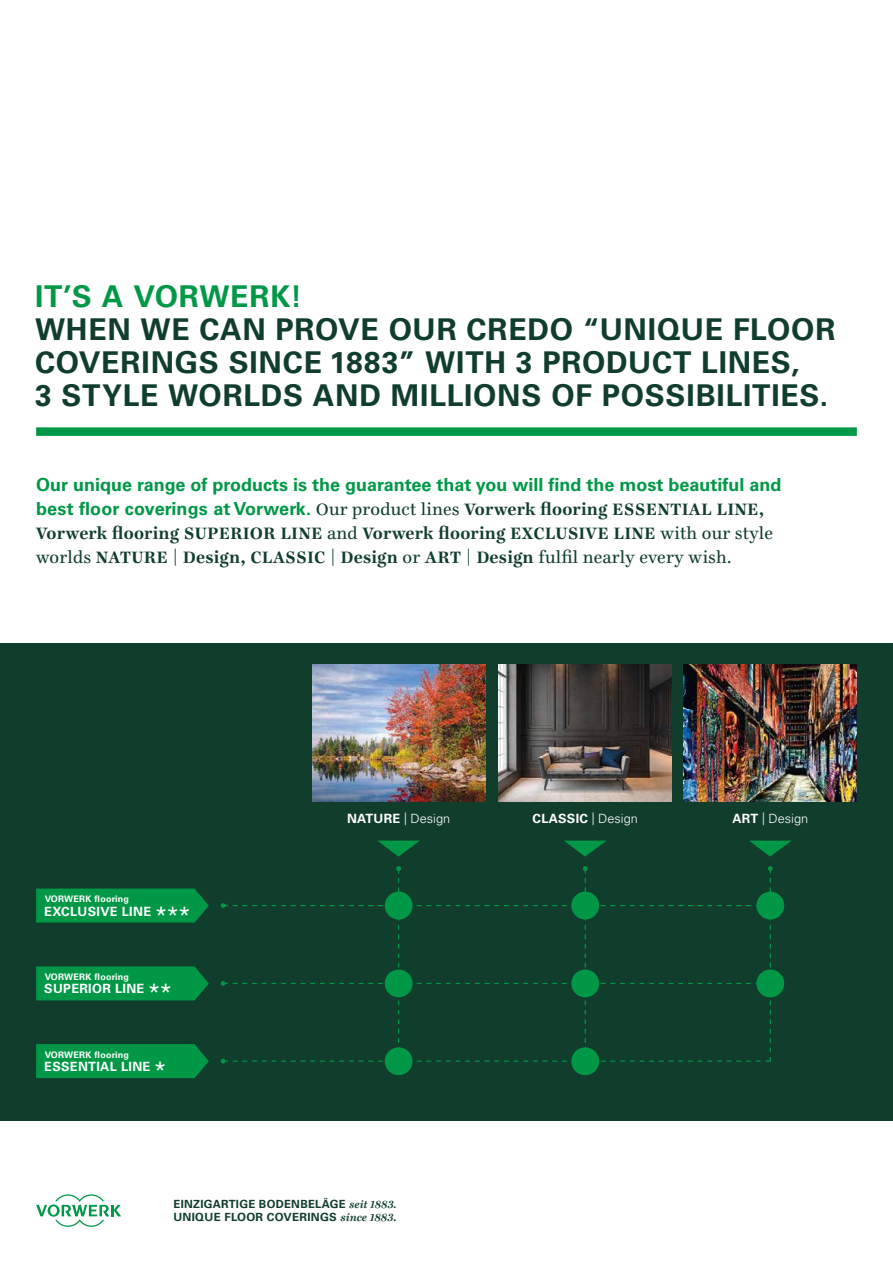
<style>
.page{position:relative;width:893px;height:1263px;background:#fff}
.page>*{position:absolute;margin:0;border:0;box-sizing:border-box;transform-origin:0 0}
.t1{font:700 30px/33px "Univers LT Pro 65";letter-spacing:.025em;color:#103d2c}
.t2{font:700 30px "Univers LT Pro 65";letter-spacing:.025em;color:#009847}
.t3{font:700 18px/24px "Ingeborg";letter-spacing:.005em;color:#103d2c}
.t4{font:700 18px "Univers LT Pro 65";color:#009847}
.t5{font:700 12.75px "Univers LT Pro 65";letter-spacing:.025em;color:#fff}
.t6{font:300 12.75px "Univers LT Pro 45";color:#fff}
.t7{font:700 11.25px/13.5px "Univers LT Pro 65";letter-spacing:.025em;color:#103d2c}
.t8{font:700 9px "Univers LT Pro 65";letter-spacing:.025em;color:#fff}
.s1{font-family:"Univers LT Pro 65";color:#009847}
.s2{font-weight:400}
.s3{font-family:"Univers LT Pro 65";font-weight:700}
.s4{font-family:"Univers LT Pro 45";font-weight:300}
.s5{font-family:"Ingeborg";font-style:italic}
</style>
<div class="page">
<div style="left:0;top:643px;width:893px;height:477px;background:#103d2c"></div>
<img style="left:312px;top:664px;width:173px;height:137px">
<img style="left:684px;top:664px;width:173px;height:137px">
<img style="left:499px;top:664px;width:173px;height:137px">
<svg style="left:36px;top:1194px;width:85px;height:33px"></svg>
<div style="left:385px;top:1047px;width:28px;height:28px;background:#009847;border-radius:50%"></div>
<svg style="left:377px;top:840px;width:43px;height:17px"></svg>
<div style="left:571px;top:1047px;width:28px;height:28px;background:#009847;border-radius:50%"></div>
<svg style="left:564px;top:840px;width:43px;height:17px"></svg>
<svg style="left:221px;top:866px;width:552px;height:197px"></svg>
<div style="left:756px;top:892px;width:28px;height:27px;background:#009847;border-radius:50%"></div>
<div style="left:756px;top:969px;width:28px;height:28px;background:#009847;border-radius:50%"></div>
<svg style="left:749px;top:840px;width:43px;height:17px"></svg>
<div style="left:36px;top:427px;width:821px;height:9px;background:#009847"></div>
<svg style="left:36px;top:888px;width:173px;height:34px"></svg>
<svg style="left:36px;top:966px;width:173px;height:34px"></svg>
<svg style="left:36px;top:1044px;width:173px;height:34px"></svg>
<h1 class="t2" style="left:35px;top:279px;width:268px">IT’S A VORWERK!</h1>
<h1 class="t1" style="left:35px;top:313px;width:802px">WHEN WE CAN PROVE OUR CREDO “UNIQUE FLOOR<br>COVERINGS SINCE 1883” WITH 3 PRODUCT LINES,<br>3 STYLE WORLDS AND MILLIONS OF POSSIBILITIES.</h1>
<p class="t4" style="left:36px;top:474px;width:747px">Our unique range of products is the guarantee that you will find the most beautiful and</p>
<p class="t3" style="left:36px;top:498px;width:738px"><span class="s1">best floor coverings at Vorwerk.</span> <span class="s2">Our product lines</span> Vorwerk flooring ESSENTIAL LINE,<br>Vorwerk flooring SUPERIOR LINE <span class="s2">and</span> Vorwerk flooring EXCLUSIVE LINE <span class="s2">with our style worlds</span> NATURE | Design, CLASSIC | Design <span class="s2">or</span> ART | Design <span class="s2">fulfil nearly every wish.</span></p>
<p class="t8" style="left:45px;top:893px;width:86px">VORWERK flooring</p>
<p class="t5" style="left:44px;top:903px;width:108px">EXCLUSIVE LINE</p>
<p class="t8" style="left:45px;top:971px;width:86px">VORWERK flooring</p>
<p class="t5" style="left:44px;top:981px;width:102px">SUPERIOR LINE</p>
<p class="t8" style="left:45px;top:1049px;width:86px">VORWERK flooring</p>
<p class="t5" style="left:44px;top:1059px;width:108px">ESSENTIAL LINE</p>
<p class="t6" style="left:347px;top:810px;width:105px"><span class="s3">NATURE</span> | Design</p>
<p class="t5" style="left:532px;top:811px;width:107px">CLASSIC <span class="s4">| Design</span></p>
<p class="t6" style="left:732px;top:810px;width:77px"><span class="s3">ART</span> | Design</p>
<p class="t7" style="left:173px;top:1197px;width:225px">EINZIGARTIGE BODENBELÄGE <span class="s5">seit 1883.<br></span>UNIQUE FLOOR COVERINGS <span class="s5">since 1883.</span></p>
</div>
